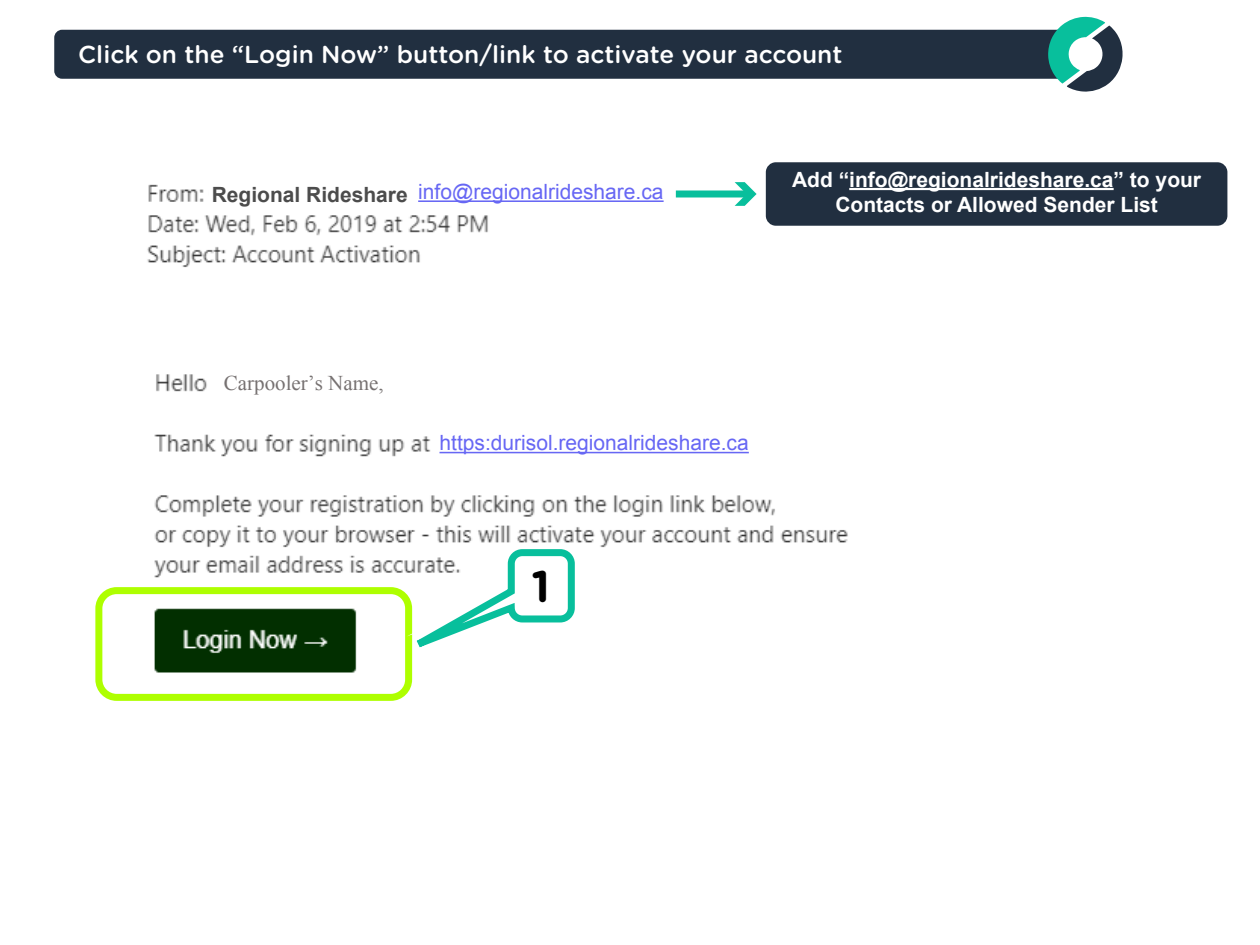
<style>
.page{position:relative;width:1260px;height:945px;background:#fff}
.page>*{position:absolute;margin:0;border:0;box-sizing:border-box;transform-origin:0 0}
.t1{font:700 44.27px "Gotham Rounded";color:#000}
.t2{font:500 24.5px "Gotham Rounded";color:#fff}
.t3{font:21px "Arial";color:#6767f4}
.t4{font:700 21px/25.2px "Arial";color:#fff;text-align:center}
.t5{font:21px "Times New Roman";color:#767171}
.s1{font-weight:700;color:#4c4c4c}
</style>
<div class="page">
<div style="left:54px;top:29px;width:994px;height:50px;background:#212f40"></div>
<svg style="left:1048px;top:16px;width:75px;height:76px"></svg>
<img style="left:147px;top:177px;width:701px;height:516px">
<div style="left:95px;top:587px;width:317px;height:114px;border:7px solid #aeff00;border-radius:18px"></div>
<div style="left:140px;top:270px;width:408px;height:30px;background:#fff"></div>
<div style="left:212px;top:362px;width:215px;height:39px;background:#fff"></div>
<div style="left:766px;top:162px;width:461px;height:64px;background:#212f40;border-radius:10px"></div>
<hr style="left:849px;top:188px;width:265px;height:2px;background:#fff">
<svg style="left:331px;top:546px;width:247px;height:139px"></svg>
<div style="left:676px;top:190px;width:73px;height:7px;background:#08bf9c"></div>
<svg style="left:735px;top:182px;width:22px;height:24px"></svg>
<div style="left:434px;top:378px;width:329px;height:30px;background:#fff"></div>
<div style="left:434px;top:423px;width:340px;height:45px;background:#fff"></div>
<hr style="left:440px;top:452px;width:309px;height:1px;background:#6767f4">
<div style="left:388px;top:182px;width:261px;height:27px;background:#fff"></div>
<hr style="left:418px;top:200px;width:246px;height:2px;background:#6767f4">
<div style="left:210px;top:182px;width:173px;height:27px;background:#fff"></div>
<p class="t2" style="left:78px;top:37px;width:766px">Click on the “Login Now” button/link to activate your account</p>
<p class="t3" style="left:212px;top:178px;width:453px"><span class="s1">Regional Rideshare</span> info@regionalrideshare.ca</p>
<p class="t4" style="left:792px;top:168px;width:411px">Add “info@regionalrideshare.ca” to your<br>Contacts or Allowed Sender List</p>
<p class="t5" style="left:224px;top:369px;width:161px">Carpooler’s Name,</p>
<p class="t3" style="left:440px;top:429px;width:311px">https:durisol.regionalrideshare.ca</p>
<h1 class="t1" style="left:531px;top:553px;width:20px">1</h1>
</div>
